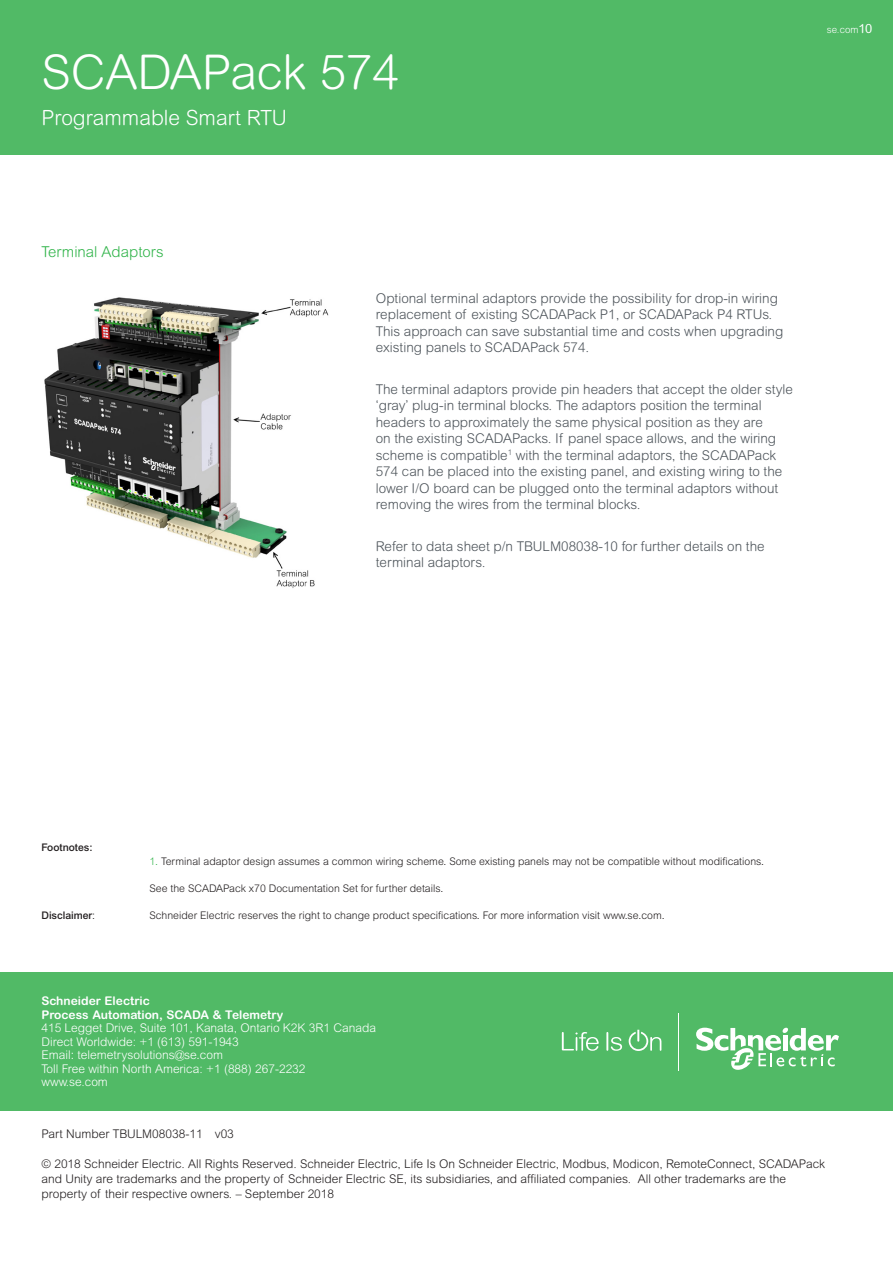
<style>
.page{position:relative;width:893px;height:1263px;background:#fff}
.page>*{position:absolute;margin:0;border:0;box-sizing:border-box;transform-origin:0 0}
.Title_02_White{font:300 48px "Arial Rounded MT Std";color:#fff}
.Subhead_02_White{font:300 21px "Arial Rounded MT Std";color:#fff}
.t1{font:300 15px "Arial Rounded MT Std";color:#31b44a}
.Box_Text_01{font:300 13.5px/16.5px "Arial Rounded MT Std";color:#4d545a}
.Page_Number_Life_Whi{font:12.75px "Arial Rounded MT Std";color:#fff}
.Footnotes{font:300 12px/15px "Arial Rounded MT Std";color:#231f20}
.Schneider_Address_Wh{font:300 12px "Arial Rounded MT Std";color:#fff}
.Schneider_Address_Wh-2{font:700 12px "Arial Rounded MT Std";color:#fff}
.Address__Phone___Fax{font:300 12px "Arial MT Std";color:#fff}
.Optional_Footnotes_B{font:300 10.5px "Arial MT Std";color:#231f20}
.Optional_Footnotes_B-2{font:500 10.5px "Arial MT Std";color:#231f20}
.Schneider_URL_White{font:300 9.75px "Arial Rounded MT Std";color:#fff}
.s1{color:#31b44a}
.s2{font-weight:300}
</style>
<div class="page">
<div style="left:0;top:972px;width:893px;height:139px;background:#51ba66"></div>
<svg style="left:562px;top:1032px;width:37px;height:19px"></svg>
<svg style="left:606px;top:1032px;width:16px;height:19px"></svg>
<svg style="left:629px;top:1030px;width:32px;height:21px"></svg>
<svg style="left:696px;top:1027px;width:143px;height:43px"></svg>
<hr style="left:678px;top:1013px;width:1px;height:57px;background:#fff">
<img style="left:44px;top:297px;width:285px;height:291px">
<div style="left:0;top:0;width:893px;height:155px;background:#51ba66"></div>
<p class="Title_02_White" style="left:41px;top:45px;width:359px">SCADAPack 574</p>
<p class="Subhead_02_White" style="left:41px;top:105px;width:247px">Programmable Smart RTU</p>
<p class="Schneider_URL_White" style="left:827px;top:24px;width:33px">se.com</p>
<p class="Page_Number_Life_Whi" style="left:858px;top:21px;width:15px">10</p>
<p class="t1" style="left:41px;top:243px;width:124px">Terminal Adaptors</p>
<p class="Box_Text_01" style="left:376px;top:290px;width:409px">Optional terminal adaptors provide the possibility for drop-in wiring replacement of existing SCADAPack P1, or SCADAPack P4 RTUs.<br>This approach can save substantial time and costs when upgrading existing panels to SCADAPack 574.</p>
<p class="Box_Text_01" style="left:376px;top:381px;width:419px">The terminal adaptors provide pin headers that accept the older style ‘gray’ plug-in terminal blocks. The adaptors position the terminal headers to approximately the same physical position as they are<br>on the existing SCADAPacks. If panel space allows, and the wiring scheme is compatible<sup>1</sup> with the terminal adaptors, the SCADAPack 574 can be placed into the existing panel, and existing wiring to the lower I/O board can be plugged onto the terminal adaptors without removing the wires from the terminal blocks.</p>
<p class="Box_Text_01" style="left:376px;top:538px;width:390px">Refer to data sheet p/n TBULM08038-10 for further details on the terminal adaptors.</p>
<p class="Optional_Footnotes_B-2" style="left:41px;top:842px;width:53px">Footnotes:</p>
<p class="Optional_Footnotes_B" style="left:149px;top:855px;width:616px"><span class="s1">1.</span> Terminal adaptor design assumes a common wiring scheme. Some existing panels may not be compatible without modifications.</p>
<p class="Optional_Footnotes_B" style="left:149px;top:882px;width:295px">See the SCADAPack x70 Documentation Set for further details.</p>
<p class="Optional_Footnotes_B-2" style="left:41px;top:909px;width:55px">Disclaimer<span class="s2">:</span></p>
<p class="Optional_Footnotes_B" style="left:149px;top:909px;width:517px">Schneider Electric reserves the right to change product specifications. For more information visit www.se.com.</p>
<p class="Schneider_Address_Wh-2" style="left:41px;top:994px;width:110px">Schneider Electric</p>
<p class="Schneider_Address_Wh-2" style="left:41px;top:1007px;width:243px">Process Automation, SCADA &amp; Telemetry</p>
<p class="Schneider_Address_Wh" style="left:41px;top:1021px;width:336px">415 Legget Drive, Suite 101, Kanata, Ontario K2K 3R1 Canada</p>
<p class="Schneider_Address_Wh" style="left:41px;top:1035px;width:199px">Direct Worldwide: +1 (613) 591-1943</p>
<p class="Address__Phone___Fax" style="left:41px;top:1048px;width:183px">Email: telemetrysolutions@se.com</p>
<p class="Schneider_Address_Wh" style="left:41px;top:1062px;width:266px">Toll Free within North America: +1 (888) 267-2232</p>
<p class="Schneider_Address_Wh" style="left:41px;top:1075px;width:68px">www.se.com</p>
<p class="Footnotes" style="left:41px;top:1126px;width:194px">Part Number TBULM08038-11 v03</p>
<p class="Footnotes" style="left:41px;top:1156px;width:785px">© 2018 Schneider Electric. All Rights Reserved. Schneider Electric, Life Is On Schneider Electric, Modbus, Modicon, RemoteConnect, SCADAPack and Unity are trademarks and the property of Schneider Electric SE, its subsidiaries, and affiliated companies. All other trademarks are the property of their respective owners. – September 2018</p>
</div>
